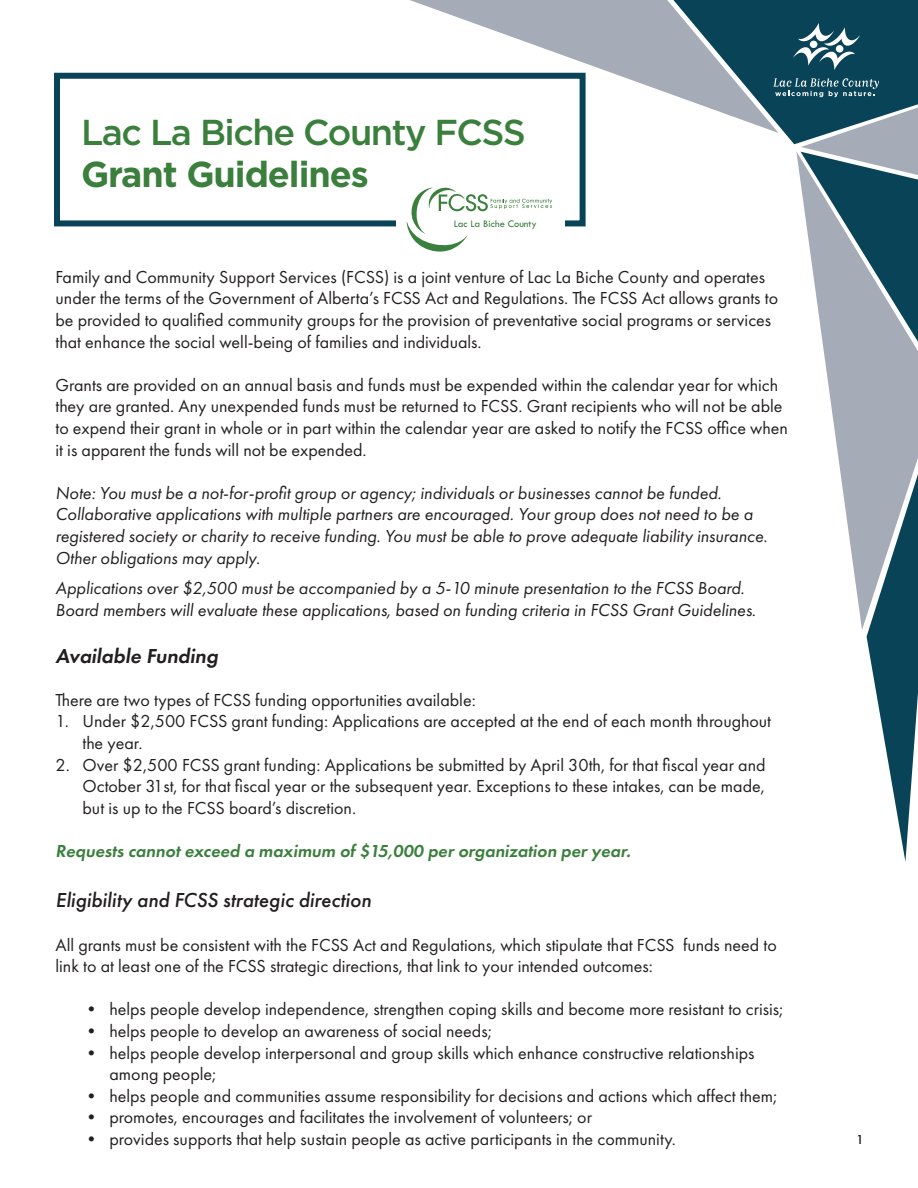
<style>
.page{position:relative;width:918px;height:1188px;background:#fff}
.page>*{position:absolute;margin:0;border:0;box-sizing:border-box;transform-origin:0 0}
.t1{font:500 36px "Gotham";letter-spacing:-.04em;color:#3a7f3c}
.t2{font:700 36px "Gotham";letter-spacing:-.03em;color:#3a7f3c}
.t3{font:italic 500 21px "Futura PT";color:#231f20}
.t4{font:600 21px "Futura PT";color:#231f20}
.t5{font:18px/21.6px "Futura PT";color:#231f20}
.t6{font:italic 18px/21.6px "Futura PT";color:#231f20}
.t7{font:600 18px "Futura PT";color:#3a7f3c}
.t8{font:500 13.5px "Futura PT";color:#231f20}
.t9{font:10.5px "Tw Cen";color:#3a7f3c}
</style>
<div class="page">
<svg style="left:410px;top:0;width:263px;height:95px;fill:#a5acb8"></svg>
<svg style="left:822px;top:342px;width:96px;height:288px;fill:#a5acb8"></svg>
<svg style="left:867px;top:474px;width:51px;height:388px"></svg>
<div style="left:54px;top:73px;width:532px;height:153px;border:6px solid #094358"></div>
<div style="left:396px;top:184px;width:168px;height:73px;background:#fff"></div>
<svg style="left:407px;top:187px;width:145px;height:65px"></svg>
<svg style="left:673px;top:0;width:245px;height:342px"></svg>
<p class="t1" style="left:81px;top:108px;width:446px">Lac La Biche County FCSS</p>
<p class="t2" style="left:81px;top:153px;width:289px">Grant Guidelines</p>
<p class="t9" style="left:454px;top:217px;width:84px">Lac La Biche County</p>
<p class="t5" style="left:56px;top:266px;width:724px">Family and Community Support Services (FCSS) is a joint venture of Lac La Biche County and operates under the terms of the Government of Alberta’s FCSS Act and Regulations. The FCSS Act allows grants to be provided to qualified community groups for the provision of preventative social programs or services that enhance the social well-being of families and individuals.</p>
<p class="t5" style="left:56px;top:374px;width:734px">Grants are provided on an annual basis and funds must be expended within the calendar year for which they are granted. Any unexpended funds must be returned to FCSS. Grant recipients who will not be able to expend their grant in whole or in part within the calendar year are asked to notify the FCSS office when it is apparent the funds will not be expended.</p>
<p class="t6" style="left:56px;top:482px;width:714px">Note: You must be a not-for-profit group or agency; individuals or businesses cannot be funded.<br>Collaborative applications with multiple partners are encouraged. Your group does not need to be a registered society or charity to receive funding. You must be able to prove adequate liability insurance.<br>Other obligations may apply.</p>
<p class="t6" style="left:56px;top:577px;width:702px">Applications over $2,500 must be accompanied by a 5-10 minute presentation to the FCSS Board.<br>Board members will evaluate these applications, based on funding criteria in FCSS Grant Guidelines.</p>
<p class="t4" style="left:56px;top:642px;width:168px">Available Funding</p>
<p class="t5" style="left:56px;top:689px;width:422px">There are two types of FCSS funding opportunities available:</p>
<p class="t5" style="left:82px;top:711px;width:690px;text-indent:-27px">1. Under $2,500 FCSS grant funding: Applications are accepted at the end of each month throughout the year.</p>
<p class="t5" style="left:82px;top:754px;width:685px;text-align:justify;text-indent:-27px">2. Over $2,500 FCSS grant funding: Applications be submitted by April 30th, for that fiscal year and October 31st, for that fiscal year or the subsequent year. Exceptions to these intakes, can be made, but is up to the FCSS board’s discretion.</p>
<p class="t7" style="left:56px;top:840px;width:580px">Requests cannot exceed a maximum of $15, 000 per organization per year.</p>
<p class="t3" style="left:56px;top:887px;width:317px">Eligibility and FCSS strategic direction</p>
<p class="t5" style="left:56px;top:934px;width:723px">All grants must be consistent with the FCSS Act and Regulations, which stipulate that FCSS funds need to link to at least one of the FCSS strategic directions, that link to your intended outcomes:</p>
<p class="t5" style="left:82px;top:999px;width:702px">• helps people develop independence, strengthen coping skills and become more resistant to crisis;</p>
<p class="t5" style="left:82px;top:1020px;width:411px">• helps people to develop an awareness of social needs;</p>
<p class="t5" style="left:110px;top:1042px;width:647px;text-indent:-27px">• helps people develop interpersonal and group skills which enhance constructive relationships among people;</p>
<p class="t5" style="left:82px;top:1085px;width:696px">• helps people and communities assume responsibility for decisions and actions which affect them;</p>
<p class="t5" style="left:82px;top:1107px;width:511px">• promotes, encourages and facilitates the involvement of volunteers; or</p>
<p class="t5" style="left:82px;top:1128px;width:595px">• provides supports that help sustain people as active participants in the community.</p>
<p class="t8" style="left:856px;top:1132px;width:9px">1</p>
</div>
